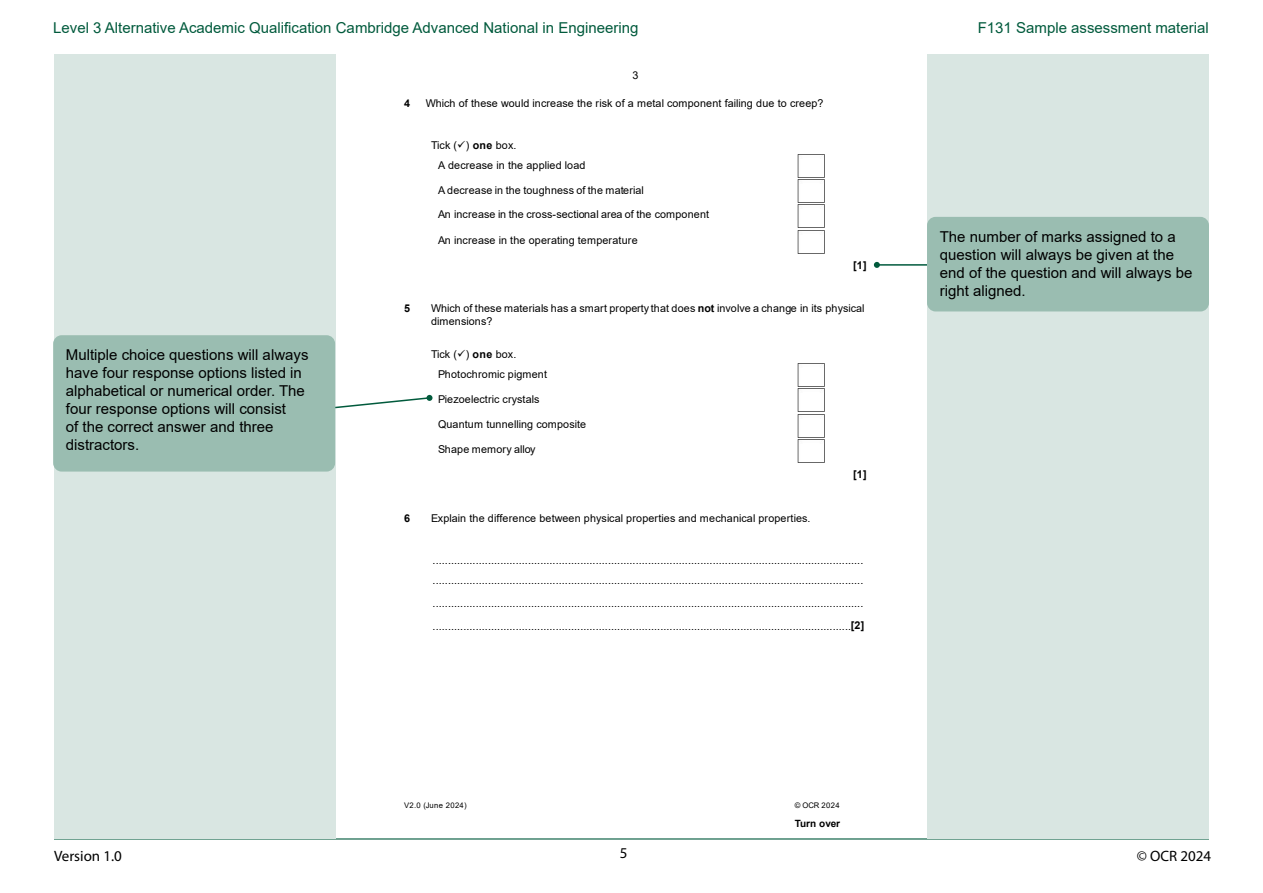
<style>
.page{position:relative;width:1263px;height:893px;background:#fff}
.page>*{position:absolute;margin:0;border:0;box-sizing:border-box;transform-origin:0 0}
.body_copy{font:15px/18px "Arial";color:#000}
.t1{font:15px "Arial";color:#015a3c}
.t2{font:15px "Myriad Pro";color:#000}
.t3{font:10.8px/20.7px "Arial";letter-spacing:.015em;color:#000}
.t4{font:700 10.8px "Arial";color:#000}
.t5{font:700 10.05px "Arial";letter-spacing:-.01em;color:#000}
.t6{font:7.65px "Arial";letter-spacing:.045em;color:#000}
.s1{font-weight:700}
</style>
<div class="page">
<hr style="left:54px;top:838px;width:1155px;height:1px;background:#015a3c">
<div style="left:927px;top:54px;width:282px;height:784px;background:#d9e6e2"></div>
<div style="left:54px;top:54px;width:282px;height:784px;background:#d9e6e2"></div>
<img style="left:797px;top:154px;width:28px;height:100px">
<img style="left:797px;top:363px;width:28px;height:100px">
<svg style="left:335px;top:395px;width:97px;height:14px"></svg>
<hr style="left:877px;top:264px;width:50px;height:2px;background:#015a3c">
<svg style="left:874px;top:262px;width:6px;height:6px"></svg>
<div style="left:53px;top:335px;width:282px;height:137px;background:#9abdb1;border-radius:9px"></div>
<div style="left:927px;top:217px;width:282px;height:94px;background:#9abdb1;border-radius:9px"></div>
<h1 class="t1" style="left:53px;top:18px;width:587px">Level 3 Alternative Academic Qualification Cambridge Advanced National in Engineering</h1>
<h1 class="t1" style="left:978px;top:18px;width:232px">F131 Sample assessment material</h1>
<p class="t3" style="left:632px;top:65px;width:7px">3</p>
<p class="body_copy" style="left:66px;top:346px;width:244px">Multiple choice questions will always have four response options listed in alphabetical or numerical order. The four response options will consist<br>of the correct answer and three distractors.</p>
<p class="t4" style="left:404px;top:96px;width:7px">4</p>
<p class="t3" style="left:426px;top:93px;width:399px">Which of these would increase the risk of a metal component failing due to creep?</p>
<p class="t3" style="left:438px;top:134px;width:149px;text-indent:-7px">Tick (✓) <span class="s1">one</span> box.<br>A decrease in the applied load</p>
<p class="t3" style="left:438px;top:180px;width:207px">A decrease in the toughness of the material</p>
<p class="t3" style="left:438px;top:204px;width:273px">An increase in the cross-sectional area of the component</p>
<p class="t3" style="left:438px;top:230px;width:201px">An increase in the operating temperature</p>
<p class="t4" style="left:853px;top:258px;width:15px">[1]</p>
<p class="t4" style="left:404px;top:301px;width:7px">5</p>
<p class="t3" style="left:431px;top:302px;width:435px;line-height:12.3px">Which of these materials has a smart property that does <span class="s1">not</span> involve a change in its physical dimensions?</p>
<p class="t3" style="left:438px;top:343px;width:111px;text-indent:-7px">Tick (✓) <span class="s1">one</span> box.<br>Photochromic pigment</p>
<p class="t3" style="left:438px;top:389px;width:103px">Piezoelectric crystals</p>
<p class="t3" style="left:438px;top:413px;width:150px">Quantum tunnelling composite</p>
<p class="t3" style="left:438px;top:439px;width:99px">Shape memory alloy</p>
<p class="t4" style="left:853px;top:467px;width:15px">[1]</p>
<p class="t4" style="left:404px;top:511px;width:7px">6</p>
<p class="t3" style="left:431px;top:508px;width:381px">Explain the difference between physical properties and mechanical properties.</p>
<p class="t3" style="left:433px;top:550px;width:432px;line-height:20px">............................................................................................................................................ ............................................................................................................................................</p>
<p class="t3" style="left:433px;top:591px;width:433px;line-height:23.1px">............................................................................................................................................ ........................................................................................................................................<span class="s1">[2]</span></p>
<p class="t6" style="left:404px;top:800px;width:64px">V2.0 (June 2024)</p>
<p class="t6" style="left:795px;top:800px;width:47px">© OCR 2024</p>
<p class="t5" style="left:795px;top:816px;width:47px">Turn over</p>
<p class="body_copy" style="left:940px;top:228px;width:254px">The number of marks assigned to a question will always be given at the end of the question and will always be right aligned.</p>
<h1 class="t2" style="left:54px;top:847px;width:69px">Version 1.0</h1>
<h1 class="t2" style="left:620px;top:844px;width:9px">5</h1>
<h1 class="t2" style="left:1137px;top:847px;width:76px">© OCR 2024</h1>
</div>
